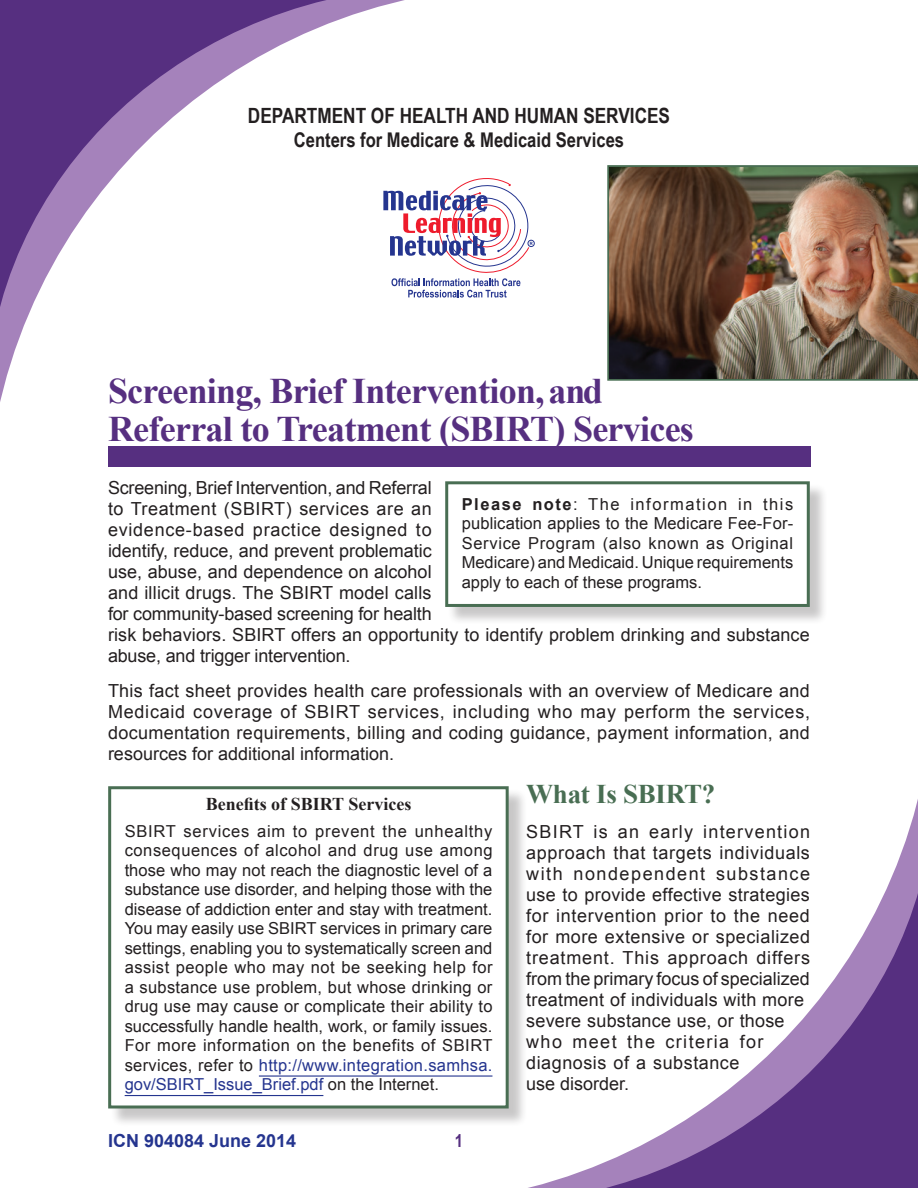
<style>
.page{position:relative;width:918px;height:1188px;background:#fff}
.page>*{position:absolute;margin:0;border:0;box-sizing:border-box;transform-origin:0 0}
.t1{font:700 36px/37.5px "Times New Roman";letter-spacing:-.02em;color:#562f80}
.t2{font:700 27px "Times New Roman";letter-spacing:-.01em;color:#496e53}
.t3{font:700 21px "Arial Narrow";color:#231f20}
.t4{font:700 20.25px "Arial Narrow";color:#231f20}
.t5{font:18px/21px "Arial";letter-spacing:.01em;color:#231f20}
.t6{font:18px/21px "Arial";letter-spacing:.03em;color:#231f20}
.t7{font:700 18px "Times New Roman";color:#231f20}
.t8{font:700 18px "Arial";color:#25358f}
.t9{font:700 18px "Arial Narrow";color:#562f80}
.t10{font:16.5px/19.5px "Arial";color:#231f20;text-align:justify}
.s1{font-weight:700}
.s2{color:#25358f}
</style>
<div class="page">
<svg style="left:0;top:0;width:405px;height:402px"></svg>
<svg style="left:528px;top:799px;width:390px;height:389px"></svg>
<div style="left:110px;top:788px;width:417px;height:339px;background:#231f20;opacity:.25"></div>
<div style="left:108px;top:786px;width:401px;height:322px;background:#fff;border:3px solid #496e53"></div>
<hr style="left:259px;top:1075px;width:233px;height:2px;background:#25358f">
<hr style="left:125px;top:1095px;width:198px;height:1px;background:#25358f">
<div style="left:108px;top:446px;width:703px;height:21px;background:#562f80"></div>
<svg style="left:607px;top:165px;width:311px;height:216px"></svg>
<div style="left:447px;top:484px;width:381px;height:142px;background:#231f20;opacity:.25"></div>
<div style="left:528px;top:240px;width:7px;height:7px;border:1px solid #25358f;border-radius:50%"></div>
<svg style="left:383px;top:178px;width:150px;height:120px"></svg>
<img style="left:609px;top:167px;width:309px;height:212px">
<div style="left:447px;top:483px;width:361px;height:122px;background:#fff"></div>
<div style="left:445px;top:481px;width:365px;height:126px;border:3px solid #496e53"></div>
<p class="t3" style="left:248px;top:100px;width:424px">DEPARTMENT OF HEALTH AND HUMAN SERVICES</p>
<p class="t4" style="left:294px;top:124px;width:332px">Centers for Medicare &amp; Medicaid Services</p>
<h1 class="t1" style="left:108px;top:371px;width:587px">Screening, Brief Intervention, and<br>Referral to Treatment (SBIRT) Services</h1>
<p class="t5" style="left:108px;top:478px;width:703px">Screening, Brief Intervention, and Referral<br>to Treatment (SBIRT) services are an<br>evidence-based practice designed to<br>identify, reduce, and prevent problematic<br>use, abuse, and dependence on alcohol<br>and illicit drugs. The SBIRT model calls<br>for community-based screening for health<br>risk behaviors. SBIRT offers an opportunity to identify problem drinking and substance abuse, and trigger intervention.</p>
<p class="t5" style="left:108px;top:680px;width:704px;text-align:justify">This fact sheet provides health care professionals with an overview of Medicare and Medicaid coverage of SBIRT services, including who may perform the services, documentation requirements, billing and coding guidance, payment information, and resources for additional information.</p>
<h2 class="t2" style="left:526px;top:776px;width:191px">What Is SBIRT?</h2>
<p class="t6" style="left:526px;top:821px;width:285px">SBIRT is an early intervention approach that targets individuals with nondependent substance use to provide effective strategies for intervention prior to the need for more extensive or specialized treatment. This approach differs from the primary focus of specialized treatment of individuals with more severe substance use, or those who meet the criteria for diagnosis of a substance<br>use disorder.</p>
<p class="t10" style="left:462px;top:494px;width:333px"><span class="s1">Please note</span>: The information in this publication applies to the Medicare Fee-For-Service Program (also known as Original Medicare) and Medicaid. Unique requirements apply to each of these programs.</p>
<p class="t7" style="left:206px;top:792px;width:207px">Benefits of SBIRT Services</p>
<p class="t10" style="left:125px;top:821px;width:369px">SBIRT services aim to prevent the unhealthy consequences of alcohol and drug use among those who may not reach the diagnostic level of a substance use disorder, and helping those with the disease of addiction enter and stay with treatment.<br>You may easily use SBIRT services in primary care settings, enabling you to systematically screen and assist people who may not be seeking help for a substance use problem, but whose drinking or drug use may cause or complicate their ability to successfully handle health, work, or family issues.<br>For more information on the benefits of SBIRT services, refer to <span class="s2">http://www.integration.samhsa. gov/SBIRT_Issue_Brief.pdf</span> on the Internet.</p>
<p class="t8" style="left:108px;top:1129px;width:190px">ICN 904084 June 2014</p>
<p class="t9" style="left:455px;top:1127px;width:10px">1</p>
</div>
